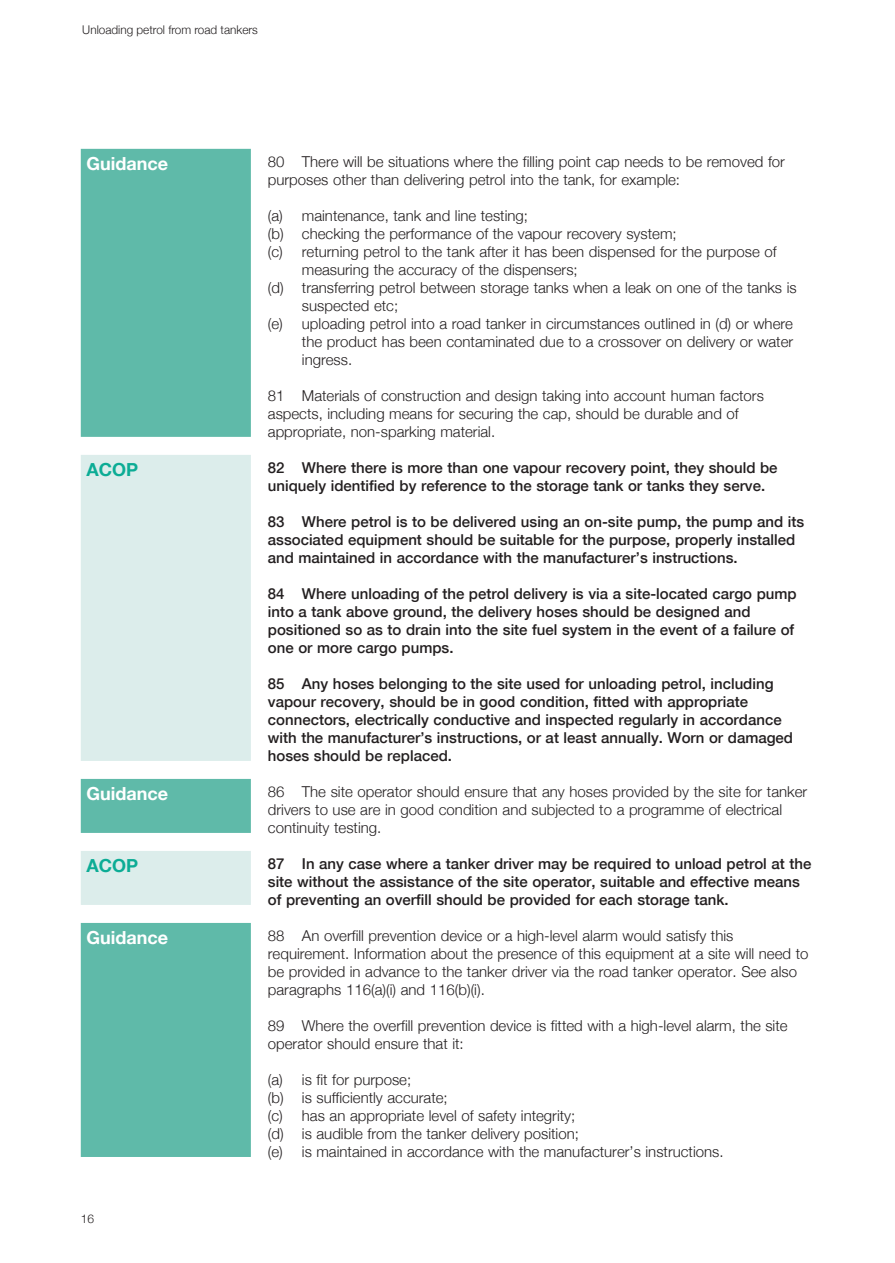
<style>
.page{position:relative;width:895px;height:1263px;background:#fff}
.page>*{position:absolute;margin:0;border:0;box-sizing:border-box;transform-origin:0 0}
.t1{font:700 18px "Helvetica Neue";color:#fff}
.t2{font:700 18px "Helvetica Neue";color:#0cac95}
.t3{font:300 15px/18px "Helvetica Neue";color:#231f20}
.t4{font:500 15px/18px "Helvetica Neue";color:#231f20}
.t5{font:300 12px "Helvetica Neue";color:#231f20}
</style>
<div class="page">
<div style="left:82px;top:150px;width:168px;height:286px;background:#5fbaa9"></div>
<div style="left:81px;top:149px;width:170px;height:288px;border:2px solid #5fbaa9"></div>
<div style="left:82px;top:456px;width:168px;height:304px;background:#dcedeb"></div>
<div style="left:81px;top:455px;width:170px;height:306px;border:2px solid #dcedeb"></div>
<div style="left:82px;top:852px;width:168px;height:52px;background:#dcedeb"></div>
<div style="left:81px;top:851px;width:170px;height:54px;border:2px solid #dcedeb"></div>
<div style="left:82px;top:780px;width:168px;height:52px;background:#5fbaa9"></div>
<div style="left:81px;top:779px;width:170px;height:54px;border:2px solid #5fbaa9"></div>
<div style="left:82px;top:924px;width:168px;height:232px;background:#5fbaa9"></div>
<div style="left:81px;top:923px;width:170px;height:234px;border:2px solid #5fbaa9"></div>
<p class="t5" style="left:82px;top:20px;width:177px">Unloading petrol from road tankers</p>
<p class="t1" style="left:87px;top:149px;width:83px">Guidance</p>
<p class="t2" style="left:87px;top:455px;width:53px">ACOP</p>
<p class="t1" style="left:87px;top:779px;width:83px">Guidance</p>
<p class="t2" style="left:87px;top:851px;width:53px">ACOP</p>
<p class="t1" style="left:87px;top:923px;width:83px">Guidance</p>
<p class="t5" style="left:81px;top:1208px;width:15px">16</p>
<p class="t3" style="left:268px;top:152px;width:519px">80 There will be situations where the filling point cap needs to be removed for purposes other than delivering petrol into the tank, for example:</p>
<p class="t3" style="left:268px;top:206px;width:262px">(a) maintenance, tank and line testing;</p>
<p class="t3" style="left:268px;top:224px;width:410px">(b) checking the performance of the vapour recovery system;</p>
<p class="t3" style="left:268px;top:242px;width:510px">(c) returning petrol to the tank after it has been dispensed for the purpose of</p>
<p class="t3" style="left:302px;top:260px;width:277px">measuring the accuracy of the dispensers;</p>
<p class="t3" style="left:268px;top:278px;width:530px">(d) transferring petrol between storage tanks when a leak on one of the tanks is</p>
<p class="t3" style="left:302px;top:296px;width:98px">suspected etc;</p>
<p class="t3" style="left:268px;top:314px;width:527px">(e) uploading petrol into a road tanker in circumstances outlined in (d) or where</p>
<p class="t3" style="left:302px;top:332px;width:493px">the product has been contaminated due to a crossover on delivery or water</p>
<p class="t3" style="left:302px;top:350px;width:52px">ingress.</p>
<p class="t3" style="left:268px;top:386px;width:497px">81 Materials of construction and design taking into account human factors aspects, including means for securing the cap, should be durable and of appropriate, non-sparking material.</p>
<p class="t4" style="left:268px;top:458px;width:511px">82 Where there is more than one vapour recovery point, they should be uniquely identified by reference to the storage tank or tanks they serve.</p>
<p class="t4" style="left:268px;top:512px;width:538px">83 Where petrol is to be delivered using an on-site pump, the pump and its associated equipment should be suitable for the purpose, properly installed and maintained in accordance with the manufacturer’s instructions.</p>
<p class="t4" style="left:268px;top:584px;width:530px">84 Where unloading of the petrol delivery is via a site-located cargo pump into a tank above ground, the delivery hoses should be designed and positioned so as to drain into the site fuel system in the event of a failure of one or more cargo pumps.</p>
<p class="t4" style="left:268px;top:674px;width:527px">85 Any hoses belonging to the site used for unloading petrol, including vapour recovery, should be in good condition, fitted with appropriate connectors, electrically conductive and inspected regularly in accordance with the manufacturer’s instructions, or at least annually. Worn or damaged hoses should be replaced.</p>
<p class="t3" style="left:268px;top:782px;width:541px">86 The site operator should ensure that any hoses provided by the site for tanker drivers to use are in good condition and subjected to a programme of electrical continuity testing.</p>
<p class="t4" style="left:268px;top:854px;width:545px">87 In any case where a tanker driver may be required to unload petrol at the site without the assistance of the site operator, suitable and effective means of preventing an overfill should be provided for each storage tank.</p>
<p class="t3" style="left:268px;top:926px;width:542px">88 An overfill prevention device or a high-level alarm would satisfy this requirement. Information about the presence of this equipment at a site will need to be provided in advance to the tanker driver via the road tanker operator. See also paragraphs 116(a)(i) and 116(b)(i).</p>
<p class="t3" style="left:268px;top:1016px;width:521px">89 Where the overfill prevention device is fitted with a high-level alarm, the site operator should ensure that it:</p>
<p class="t3" style="left:268px;top:1070px;width:457px">(a) is fit for purpose;<br>(b) is sufficiently accurate;<br>(c) has an appropriate level of safety integrity;<br>(d) is audible from the tanker delivery position;<br>(e) is maintained in accordance with the manufacturer’s instructions.</p>
</div>
